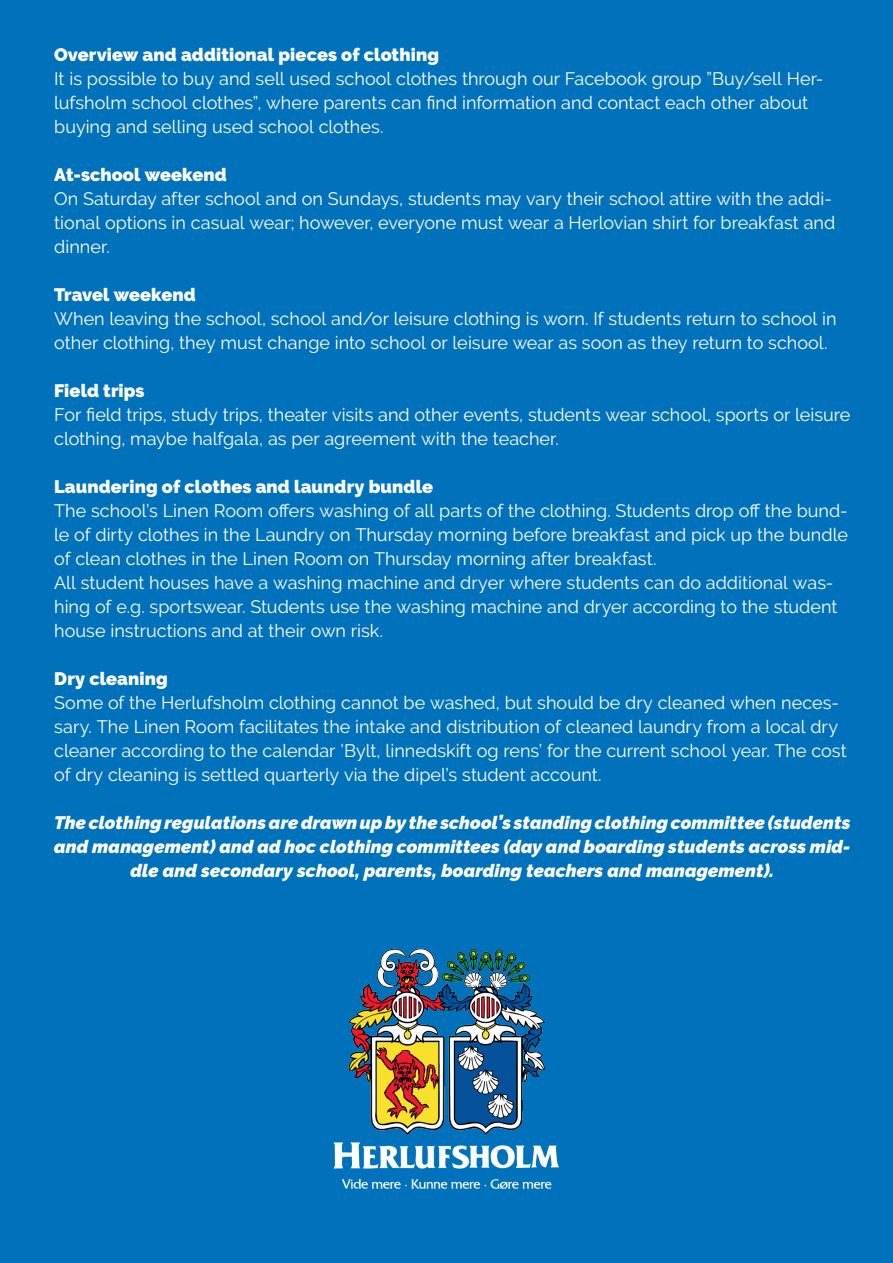
<style>
.page{position:relative;width:893px;height:1263px;background:#0072bc}
.page>*{position:absolute;margin:0;border:0;box-sizing:border-box;transform-origin:0 0}
.t1{font:18px/24px "Raleway";color:#fff}
.t2{font:italic 900 18px/24px "Raleway";letter-spacing:.005em;color:#fff;text-align:center}
.t3{font:900 18px "Raleway";letter-spacing:.005em;color:#fff}
</style>
<div class="page">
<img style="left:333px;top:948px;width:226px;height:241px">
<p class="t3" style="left:54px;top:44px;width:386px">Overview and additional pieces of clothing</p>
<p class="t1" style="left:54px;top:66px;width:771px">It is possible to buy and sell used school clothes through our Facebook group ”Buy/sell Her&shy;lufsholm school clothes”, where parents can find information and contact each other about buying and selling used school clothes.</p>
<p class="t3" style="left:54px;top:164px;width:174px">At-school weekend</p>
<p class="t1" style="left:54px;top:186px;width:783px">On Saturday after school and on Sundays, students may vary their school attire with the addi&shy;tional options in casual wear; however, everyone must wear a Herlovian shirt for breakfast and dinner.</p>
<p class="t3" style="left:54px;top:284px;width:143px">Travel weekend</p>
<p class="t1" style="left:54px;top:306px;width:784px">When leaving the school, school and/or leisure clothing is worn. If students return to school in other clothing, they must change into school or leisure wear as soon as they return to school.</p>
<p class="t3" style="left:54px;top:380px;width:92px">Field trips</p>
<p class="t1" style="left:54px;top:402px;width:798px">For field trips, study trips, theater visits and other events, students wear school, sports or leisure clothing, maybe halfgala, as per agreement with the teacher.</p>
<p class="t3" style="left:54px;top:476px;width:380px">Laundering of clothes and laundry bundle</p>
<p class="t1" style="left:54px;top:498px;width:795px">The school’s Linen Room offers washing of all parts of the clothing. Students drop off the bund&shy;le of dirty clothes in the Laundry on Thursday morning before breakfast and pick up the bundle of clean clothes in the Linen Room on Thursday morning after breakfast.<br>All student houses have a washing machine and dryer where students can do additional was&shy;hing of e.g. sportswear. Students use the washing machine and dryer according to the student house instructions and at their own risk.</p>
<p class="t3" style="left:54px;top:668px;width:115px">Dry cleaning</p>
<p class="t1" style="left:54px;top:690px;width:794px">Some of the Herlufsholm clothing cannot be washed, but should be dry cleaned when neces&shy;sary. The Linen Room facilitates the intake and distribution of cleaned laundry from a local dry cleaner according to the calendar ’Bylt, linnedskift og rens’ for the current school year. The cost of dry cleaning is settled quarterly via the dipel’s student account.</p>
<p class="t2" style="left:54px;top:810px;width:798px">The clothing regulations are drawn up by the school’s standing clothing committee (students and management) and ad hoc clothing committees (day and boarding students across mid&shy;dle and secondary school, parents, boarding teachers and management).</p>
</div>
